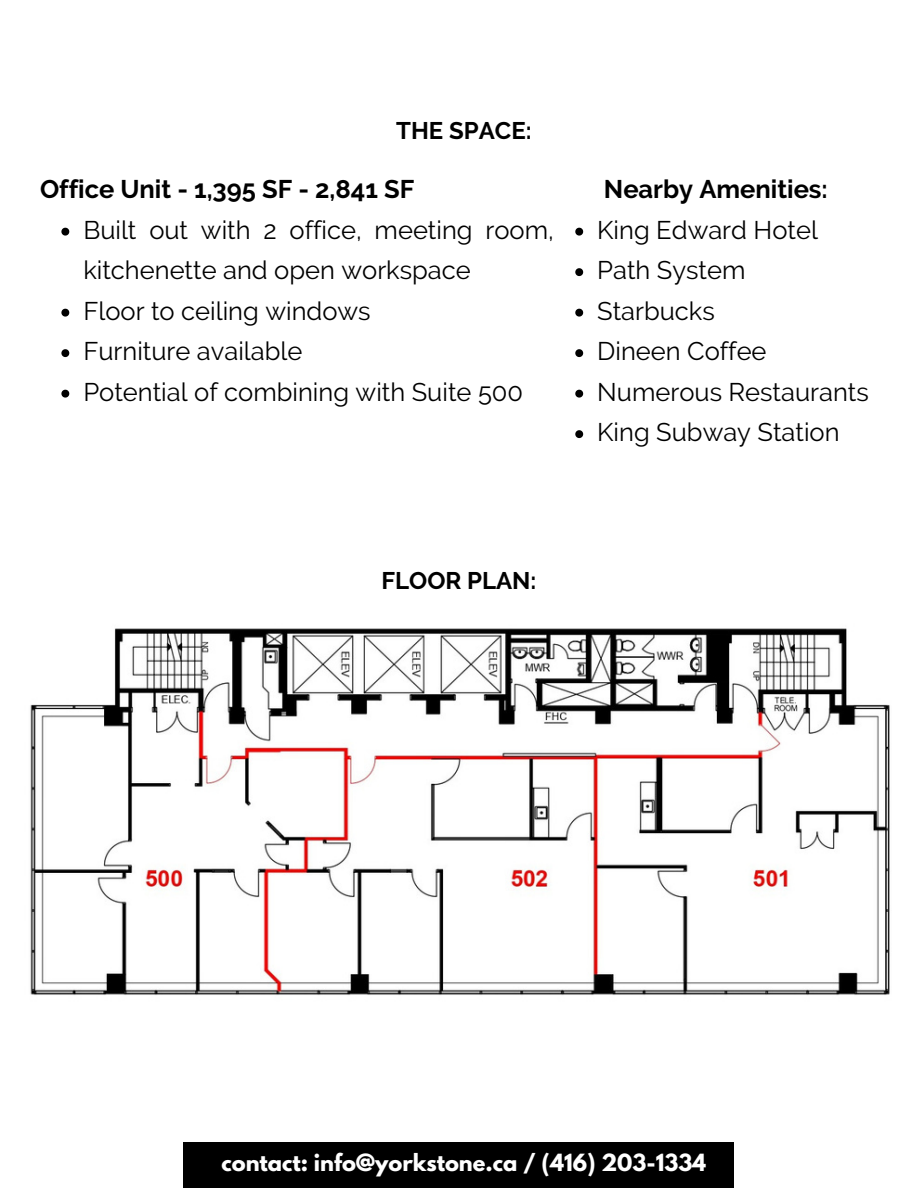
<style>
.page{position:relative;width:918px;height:1188px;background:#fff}
.page>*{position:absolute;margin:0;border:0;box-sizing:border-box;transform-origin:0 0}
.t1{font:25.5px/40.5px "Raleway";color:#000}
.t2{font:700 25.5px "Raleway";color:#000}
.t3{font:700 24px "Raleway";color:#000}
.t4{font:700 21px "League Spartan";color:#fff}
</style>
<div class="page">
<div style="left:184px;top:1142px;width:550px;height:46px;background:#000"></div>
<img style="left:30px;top:628px;width:860px;height:367px">
<svg style="left:61px;top:228px;width:8px;height:8px"></svg>
<svg style="left:61px;top:309px;width:8px;height:8px"></svg>
<svg style="left:61px;top:349px;width:8px;height:8px"></svg>
<svg style="left:61px;top:390px;width:8px;height:8px"></svg>
<svg style="left:575px;top:228px;width:8px;height:8px"></svg>
<svg style="left:575px;top:268px;width:8px;height:8px"></svg>
<svg style="left:575px;top:309px;width:8px;height:8px"></svg>
<svg style="left:575px;top:349px;width:8px;height:8px"></svg>
<svg style="left:575px;top:390px;width:8px;height:8px"></svg>
<svg style="left:575px;top:430px;width:8px;height:8px"></svg>
<p class="t3" style="left:396px;top:116px;width:137px">THE SPACE:</p>
<h2 class="t2" style="left:40px;top:174px;width:376px">Office Unit - 1,395 SF - 2,841 SF</h2>
<p class="t1" style="left:83px;top:210px;width:472px">Built out with 2 office, meeting room, kitchenette and open workspace</p>
<p class="t1" style="left:83px;top:291px;width:289px">Floor to ceiling windows</p>
<p class="t1" style="left:83px;top:331px;width:220px">Furniture available</p>
<p class="t1" style="left:83px;top:372px;width:441px">Potential of combining with Suite 500</p>
<p class="t2" style="left:604px;top:174px;width:226px">Nearby Amenities:</p>
<p class="t1" style="left:597px;top:210px;width:222px">King Edward Hotel</p>
<p class="t1" style="left:597px;top:250px;width:150px">Path System</p>
<p class="t1" style="left:597px;top:291px;width:119px">Starbucks</p>
<p class="t1" style="left:597px;top:331px;width:171px">Dineen Coffee</p>
<h1 class="t1" style="left:597px;top:372px;width:273px">Numerous Restaurants</h1>
<p class="t1" style="left:597px;top:412px;width:244px">King Subway Station</p>
<p class="t3" style="left:381px;top:566px;width:157px">FLOOR PLAN:</p>
<p class="t4" style="left:222px;top:1152px;width:486px">contact: info@yorkstone.ca / (416) 203-1334</p>
</div>
